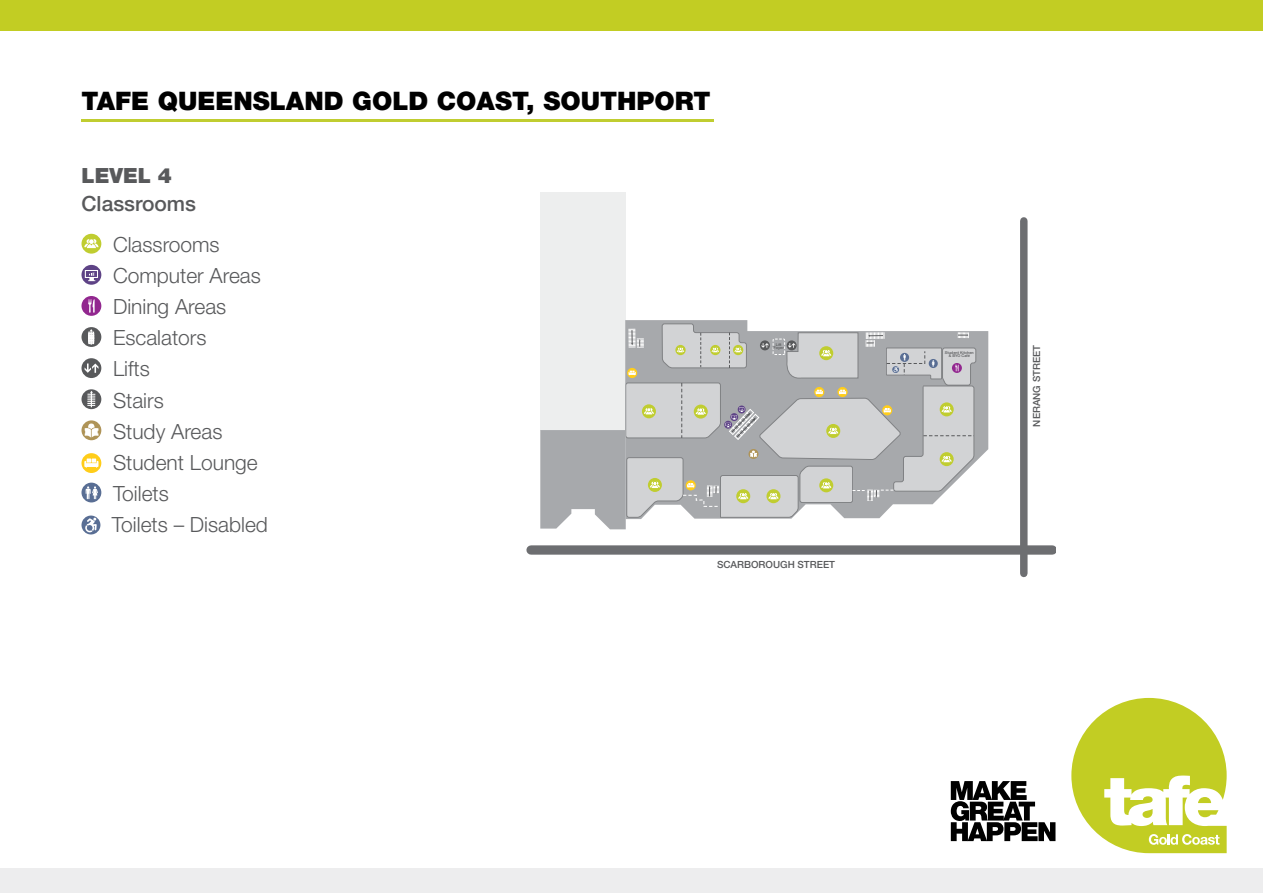
<style>
.page{position:relative;width:1263px;height:893px;background:#fff}
.page>*{position:absolute;margin:0;border:0;box-sizing:border-box;transform-origin:0 0}
.t1{font:900 25.5px "Helvetica Neue LT Pro";color:#000}
.t2{font:300 21px/31px "Helvetica Neue LT Pro";color:#58595b}
.t3{font:500 21px "Helvetica Neue LT Pro";color:#58595b}
.t4{font:900 21px "Helvetica Neue LT Pro";color:#58595b}
.t5{font:500 9.9px "Helvetica Neue LT Pro";color:#58595b}
.t6{font:500 3.9px/3.9px "Helvetica Neue LT Pro";color:#58595b;text-align:center}
</style>
<div class="page">
<svg style="left:951px;top:781px;width:104px;height:60px"></svg>
<svg style="left:1071px;top:698px;width:156px;height:155px"></svg>
<div style="left:0;top:869px;width:1263px;height:24px;background:#ededee"></div>
<div style="left:0;top:0;width:1263px;height:30px;background:#c2cd23"></div>
<svg style="left:81px;top:234px;width:20px;height:20px"></svg>
<svg style="left:84px;top:239px;width:15px;height:9px"></svg>
<svg style="left:81px;top:265px;width:20px;height:20px"></svg>
<svg style="left:85px;top:270px;width:13px;height:11px"></svg>
<div style="left:81px;top:296px;width:20px;height:20px;background:#92278f;border-radius:50%"></div>
<svg style="left:88px;top:299px;width:7px;height:14px"></svg>
<svg style="left:81px;top:327px;width:20px;height:20px"></svg>
<svg style="left:89px;top:329px;width:5px;height:16px"></svg>
<svg style="left:81px;top:358px;width:20px;height:20px"></svg>
<svg style="left:85px;top:363px;width:14px;height:10px"></svg>
<svg style="left:81px;top:389px;width:20px;height:20px"></svg>
<svg style="left:87px;top:391px;width:8px;height:16px"></svg>
<svg style="left:81px;top:420px;width:20px;height:20px"></svg>
<svg style="left:85px;top:424px;width:13px;height:14px"></svg>
<svg style="left:81px;top:453px;width:20px;height:20px"></svg>
<svg style="left:84px;top:458px;width:14px;height:10px"></svg>
<div style="left:81px;top:483px;width:20px;height:19px;background:#596e94;border-radius:50%"></div>
<svg style="left:86px;top:486px;width:12px;height:13px"></svg>
<svg style="left:81px;top:516px;width:19px;height:18px"></svg>
<svg style="left:85px;top:518px;width:12px;height:14px"></svg>
<div style="left:976px;top:331px;width:12px;height:130px;background:#a7a9ac"></div>
<div style="left:540px;top:192px;width:85px;height:239px;background:#edeeee"></div>
<div style="left:531px;top:545px;width:521px;height:10px;background:#6d6e71"></div>
<div style="left:1020px;top:221px;width:7px;height:352px;background:#6d6e71"></div>
<div style="left:966px;top:292px;width:12px;height:16px;border:1px dashed #fff"></div>
<svg style="left:540px;top:320px;width:436px;height:209px"></svg>
<hr style="left:81px;top:119px;width:633px;height:3px;background:#c0cd30">
<p class="t1" style="left:81px;top:85px;width:630px">TAFE QUEENSLAND GOLD COAST, SOUTHPORT</p>
<p class="t4" style="left:81px;top:163px;width:92px">LEVEL 4</p>
<p class="t3" style="left:81px;top:190px;width:116px">Classrooms</p>
<p class="t2" style="left:112px;top:229px;width:157px">Classrooms<br>Computer Areas<br>Dining Areas<br>Escalators<br>Lifts<br>Stairs<br>Study Areas<br>Student Lounge<br>Toilets<br>Toilets – Disabled</p>
<p class="t6" style="left:774px;top:342px;width:12px">Lift<br>Foyer</p>
<p class="t5" style="left:717px;top:559px;width:119px">SCARBOROUGH STREET</p>
<p class="t6" style="left:945px;top:350px;width:30px">Student Kitchen &amp; BYO Café</p>
<p class="t5" style="left:1031px;top:427px;width:83px;rotate:-90deg">NERANG STREET</p>
</div>
